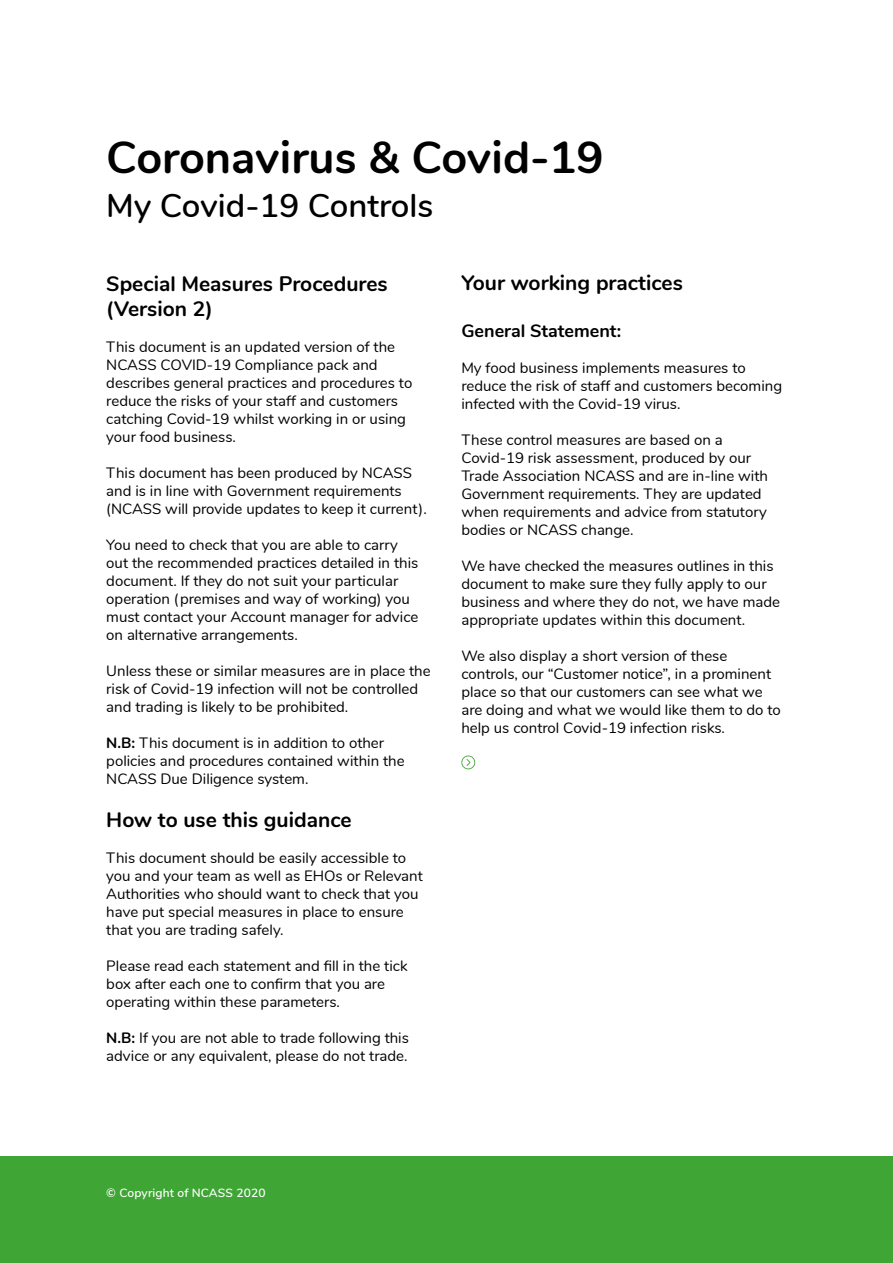
<style>
.page{position:relative;width:893px;height:1263px;background:#fff}
.page>*{position:absolute;margin:0;border:0;box-sizing:border-box;transform-origin:0 0}
.t1{font:700 45px "Nunito";color:#000}
.t2{font:600 33px "Nunito";color:#000}
.t3{font:700 21px/25.2px "Nunito";color:#000}
.t4{font:700 18px "Nunito";color:#000}
.t5{font:15px/18px "Nunito";color:#000}
.t6{font:600 12px "Nunito";letter-spacing:.01em;color:#fff}
.s1{font-weight:700}
</style>
<div class="page">
<div style="left:0;top:1157px;width:893px;height:106px;background:#3fa535"></div>
<svg style="left:461px;top:755px;width:14px;height:14px"></svg>
<h1 class="t1" style="left:106px;top:124px;width:499px">Coronavirus &amp; Covid-19</h1>
<h2 class="t2" style="left:106px;top:181px;width:329px">My Covid-19 Controls</h2>
<h3 class="t3" style="left:106px;top:270px;width:283px">Special Measures Procedures (Version 2)</h3>
<p class="t5" style="left:106px;top:337px;width:308px">This document is an updated version of the NCASS COVID-19 Compliance pack and describes general practices and procedures to reduce the risks of your staff and customers catching Covid-19 whilst working in or using your food business.</p>
<p class="t5" style="left:106px;top:463px;width:322px">This document has been produced by NCASS and is in line with Government requirements (NCASS will provide updates to keep it current).</p>
<p class="t5" style="left:106px;top:535px;width:314px">You need to check that you are able to carry out the recommended practices detailed in this document. If they do not suit your particular operation (premises and way of working) you must contact your Account manager for advice on alternative arrangements.</p>
<p class="t5" style="left:106px;top:661px;width:326px">Unless these or similar measures are in place the risk of Covid-19 infection will not be controlled and trading is likely to be prohibited.</p>
<p class="t5" style="left:106px;top:733px;width:300px"><span class="s1">N.B:</span> This document is in addition to other policies and procedures contained within the<br>NCASS Due Diligence system.</p>
<h3 class="t3" style="left:106px;top:806px;width:247px">How to use this guidance</h3>
<p class="t5" style="left:106px;top:848px;width:318px">This document should be easily accessible to you and your team as well as EHOs or Relevant Authorities who should want to check that you have put special measures in place to ensure that you are trading safely.</p>
<p class="t5" style="left:106px;top:956px;width:303px">Please read each statement and fill in the tick box after each one to confirm that you are operating within these parameters.</p>
<p class="t5" style="left:106px;top:1028px;width:304px"><span class="s1">N.B:</span> If you are not able to trade following this advice or any equivalent, please do not trade.</p>
<h3 class="t3" style="left:461px;top:269px;width:223px">Your working practices</h3>
<p class="t4" style="left:461px;top:317px;width:161px">General Statement:</p>
<p class="t5" style="left:461px;top:358px;width:322px">My food business implements measures to reduce the risk of staff and customers becoming infected with the Covid-19 virus.</p>
<p class="t5" style="left:461px;top:430px;width:308px">These control measures are based on a Covid-19 risk assessment, produced by our Trade Association NCASS and are in-line with Government requirements. They are updated when requirements and advice from statutory bodies or NCASS change.</p>
<p class="t5" style="left:461px;top:556px;width:320px">We have checked the measures outlines in this document to make sure they fully apply to our business and where they do not, we have made appropriate updates within this document.</p>
<p class="t5" style="left:461px;top:646px;width:321px">We also display a short version of these controls, our “Customer notice”, in a prominent place so that our customers can see what we are doing and what we would like them to do to help us control Covid-19 infection risks.</p>
<p class="t6" style="left:106px;top:1184px;width:161px">© Copyright of NCASS 2020</p>
</div>
